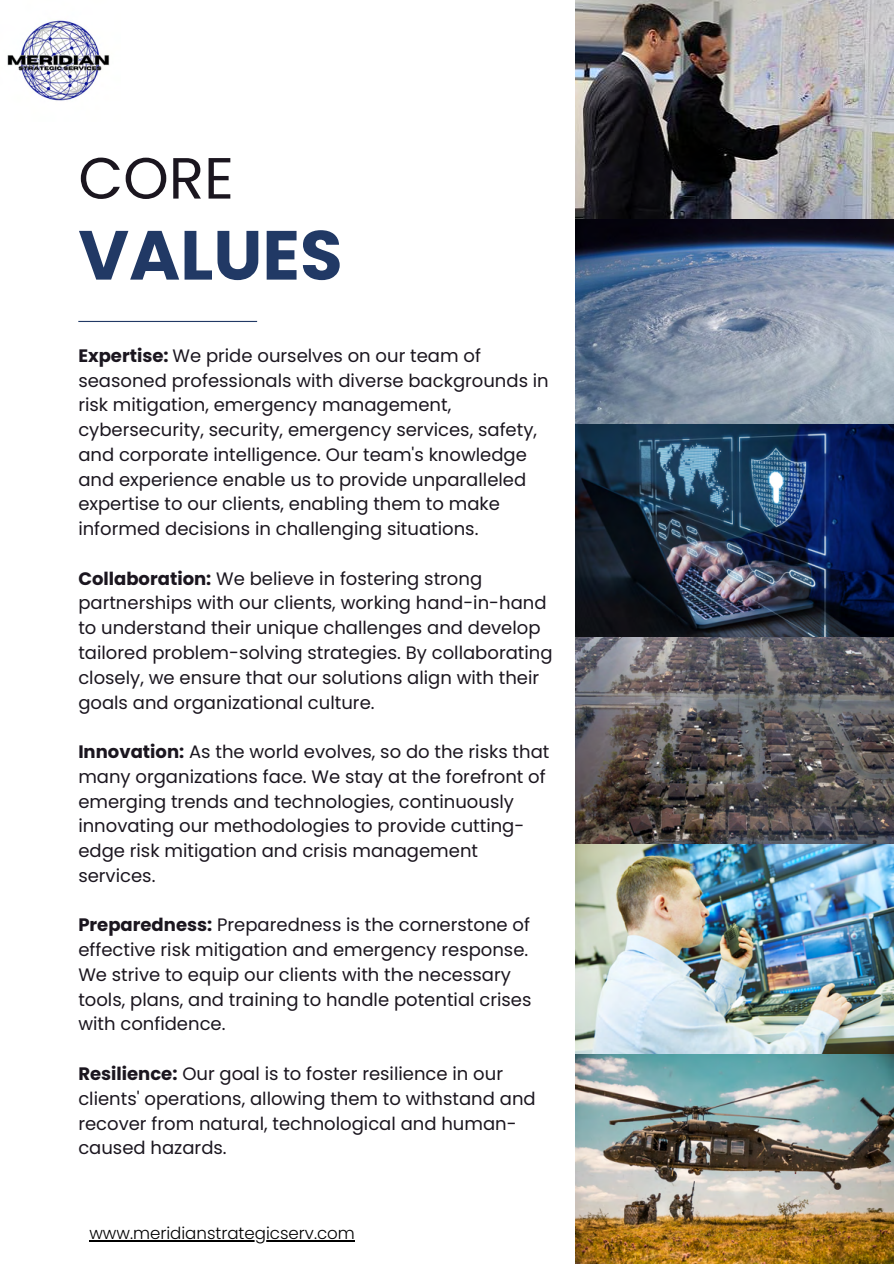
<style>
.page{position:relative;width:894px;height:1264px;background:#fff}
.page>*{position:absolute;margin:0;border:0;box-sizing:border-box;transform-origin:0 0}
.t1{font:700 69.45px "Poppins";color:#213965}
.t2{font:58.05px "Poppins";color:#1b161f}
.t3{font:18px/24.8px "Poppins";color:#1b161f}
.t4{font:300 16.65px "Poppins";color:#000}
.s1{font-weight:700}
</style>
<div class="page">
<hr style="left:78px;top:321px;width:179px;height:1px;background:#213965">
<img style="left:576px;top:0;width:317px;height:424px">
<img style="left:576px;top:424px;width:317px;height:420px">
<img style="left:576px;top:844px;width:317px;height:210px">
<img style="left:576px;top:1054px;width:317px;height:209px">
<hr style="left:89px;top:1240px;width:266px;height:1px;background:#000">
<img style="left:7px;top:20px;width:103px;height:81px">
<h2 class="t2" style="left:78px;top:138px;width:157px">CORE</h2>
<h1 class="t1" style="left:78px;top:207px;width:266px">VALUES</h1>
<p class="t3" style="left:78px;top:343px;width:472px"><span class="s1">Expertise:</span> We pride ourselves on our team of seasoned professionals with diverse backgrounds in risk mitigation, emergency management, cybersecurity, security, emergency services, safety, and corporate intelligence. Our team's knowledge and experience enable us to provide unparalleled expertise to our clients, enabling them to make informed decisions in challenging situations.</p>
<p class="t3" style="left:78px;top:566px;width:475px"><span class="s1">Collaboration:</span> We believe in fostering strong partnerships with our clients, working hand-in-hand to understand their unique challenges and develop tailored problem-solving strategies. By collaborating closely, we ensure that our solutions align with their goals and organizational culture.</p>
<p class="t3" style="left:78px;top:739px;width:472px"><span class="s1">Innovation:</span> As the world evolves, so do the risks that many organizations face. We stay at the forefront of emerging trends and technologies, continuously innovating our methodologies to provide cutting&shy;edge risk mitigation and crisis management services.</p>
<p class="t3" style="left:78px;top:912px;width:454px"><span class="s1">Preparedness:</span> Preparedness is the cornerstone of effective risk mitigation and emergency response.<br>We strive to equip our clients with the necessary tools, plans, and training to handle potential crises with confidence.</p>
<p class="t3" style="left:78px;top:1061px;width:459px"><span class="s1">Resilience:</span> Our goal is to foster resilience in our clients' operations, allowing them to withstand and recover from natural, technological and human&shy;caused hazards.</p>
<p class="t4" style="left:89px;top:1221px;width:267px">www.meridianstrategicserv.com</p>
</div>
